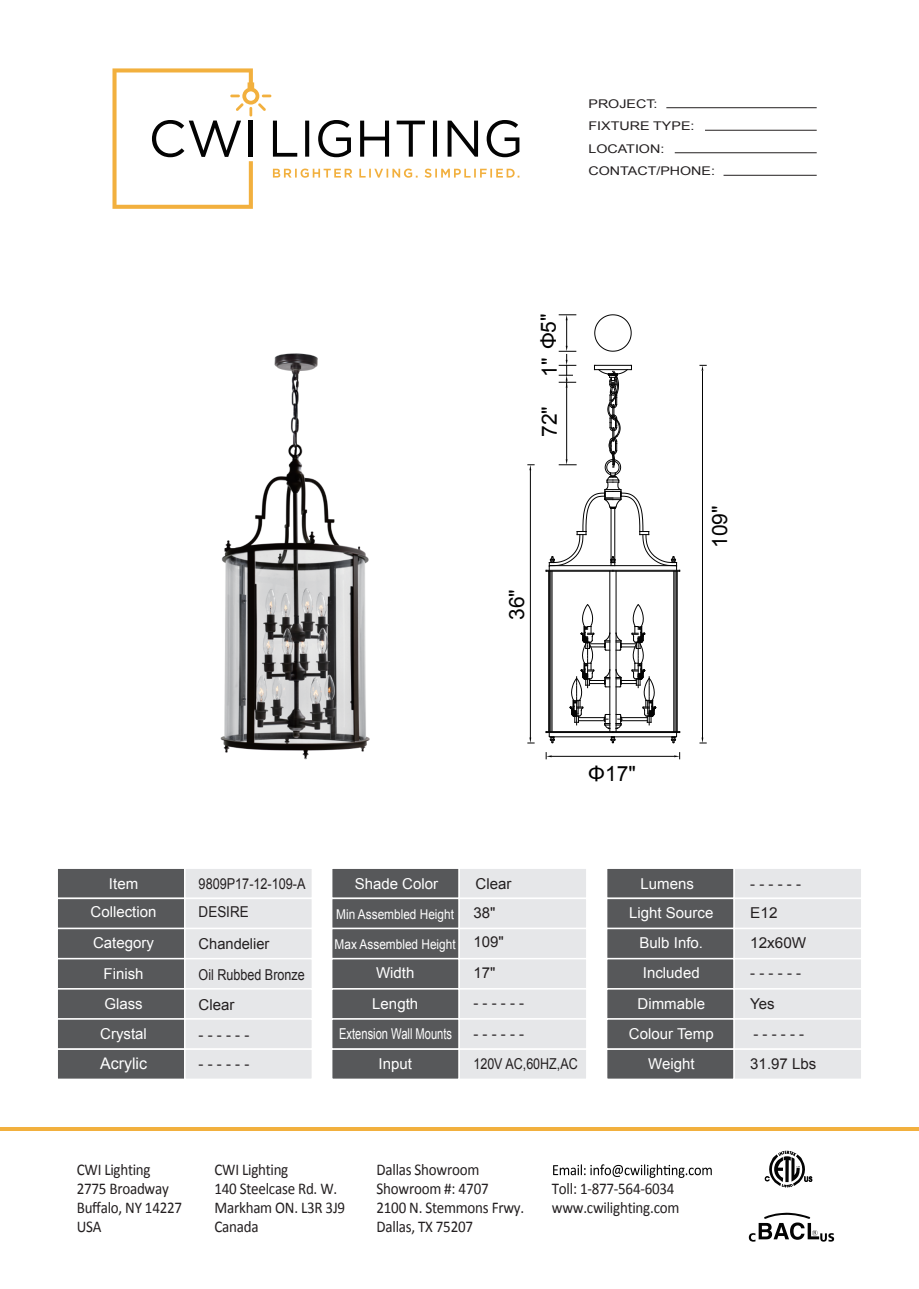
<style>
.page{position:relative;width:919px;height:1289px;background:#fff}
.page>*{position:absolute;margin:0;border:0;box-sizing:border-box;transform-origin:0 0}
.t1{font:21px "Arial";color:#030303}
.t2{font:16.35px/18.9px "Calibri";letter-spacing:-.015em;color:#231f20;scale:.92 1}
.t3{font:16.05px "Arial";color:#fff}
.t4{font:15px/30px "Arial";color:#fff;text-align:center}
.t5{font:15px/29.7px "Arial";color:#231f20}
.t6{font:15px "Arial";color:#231f20;scale:.84 1}
.t7{font:15px/32.2px "Arial";color:#231f20;scale:.9 1}
.t8{font:15px "Arial";color:#231f20;scale:.83 1}
.t9{font:13.5px/29.7px "Arial";color:#fff;scale:.88 1}
.t10{font:12px/22.4px "Arial";color:#231f20;scale:1.19 1}
.s1{color:#000}
</style>
<div class="page">
<hr style="left:0;top:1127px;width:918px;height:4px;background:#f2b03e">
<hr style="left:666px;top:107px;width:150px;height:1px;background:#231f20">
<hr style="left:705px;top:130px;width:111px;height:1px;background:#231f20">
<hr style="left:674px;top:152px;width:142px;height:1px;background:#231f20">
<hr style="left:723px;top:175px;width:93px;height:1px;background:#231f20">
<svg style="left:112px;top:68px;width:407px;height:141px"></svg>
<svg style="left:553px;top:1164px;width:158px;height:13px"></svg>
<svg style="left:748px;top:1212px;width:86px;height:29px"></svg>
<svg style="left:764px;top:1150px;width:48px;height:37px"></svg>
<div style="left:56px;top:867px;width:129px;height:32px;background:#57585a;border:2px solid #fff"></div>
<div style="left:184px;top:867px;width:129px;height:32px;background:#e6e7e9;border:2px solid #fff"></div>
<div style="left:331px;top:867px;width:129px;height:32px;background:#57585a;border:2px solid #fff"></div>
<div style="left:458px;top:867px;width:129px;height:32px;background:#e6e7e9;border:2px solid #fff"></div>
<div style="left:605px;top:867px;width:129px;height:32px;background:#57585a;border:2px solid #fff"></div>
<div style="left:733px;top:867px;width:129px;height:32px;background:#e6e7e9;border:2px solid #fff"></div>
<div style="left:56px;top:897px;width:129px;height:32px;background:#57585a;border:2px solid #fff"></div>
<div style="left:184px;top:897px;width:129px;height:32px;background:#e6e7e9;border:2px solid #fff"></div>
<div style="left:331px;top:897px;width:129px;height:32px;background:#57585a;border:2px solid #fff"></div>
<div style="left:458px;top:897px;width:129px;height:32px;background:#e6e7e9;border:2px solid #fff"></div>
<div style="left:605px;top:897px;width:129px;height:32px;background:#57585a;border:2px solid #fff"></div>
<div style="left:733px;top:897px;width:129px;height:32px;background:#e6e7e9;border:2px solid #fff"></div>
<div style="left:56px;top:927px;width:129px;height:32px;background:#57585a;border:2px solid #fff"></div>
<div style="left:184px;top:927px;width:129px;height:32px;background:#e6e7e9;border:2px solid #fff"></div>
<div style="left:331px;top:927px;width:129px;height:32px;background:#57585a;border:2px solid #fff"></div>
<div style="left:458px;top:927px;width:129px;height:32px;background:#e6e7e9;border:2px solid #fff"></div>
<div style="left:605px;top:927px;width:129px;height:32px;background:#57585a;border:2px solid #fff"></div>
<div style="left:733px;top:927px;width:129px;height:32px;background:#e6e7e9;border:2px solid #fff"></div>
<div style="left:56px;top:957px;width:129px;height:32px;background:#57585a;border:2px solid #fff"></div>
<div style="left:184px;top:957px;width:129px;height:32px;background:#e6e7e9;border:2px solid #fff"></div>
<div style="left:331px;top:957px;width:129px;height:32px;background:#57585a;border:2px solid #fff"></div>
<div style="left:458px;top:957px;width:129px;height:32px;background:#e6e7e9;border:2px solid #fff"></div>
<div style="left:605px;top:957px;width:129px;height:32px;background:#57585a;border:2px solid #fff"></div>
<div style="left:733px;top:957px;width:129px;height:32px;background:#e6e7e9;border:2px solid #fff"></div>
<div style="left:56px;top:988px;width:129px;height:31px;background:#57585a;border:2px solid #fff"></div>
<div style="left:184px;top:988px;width:129px;height:31px;background:#e6e7e9;border:2px solid #fff"></div>
<div style="left:331px;top:988px;width:129px;height:31px;background:#57585a;border:2px solid #fff"></div>
<div style="left:458px;top:988px;width:129px;height:31px;background:#e6e7e9;border:2px solid #fff"></div>
<div style="left:605px;top:988px;width:129px;height:31px;background:#57585a;border:2px solid #fff"></div>
<div style="left:733px;top:988px;width:129px;height:31px;background:#e6e7e9;border:2px solid #fff"></div>
<div style="left:56px;top:1018px;width:129px;height:31px;background:#57585a;border:2px solid #fff"></div>
<div style="left:184px;top:1018px;width:129px;height:31px;background:#e6e7e9;border:2px solid #fff"></div>
<div style="left:331px;top:1018px;width:129px;height:31px;background:#57585a;border:2px solid #fff"></div>
<div style="left:458px;top:1018px;width:129px;height:31px;background:#e6e7e9;border:2px solid #fff"></div>
<div style="left:605px;top:1018px;width:129px;height:31px;background:#57585a;border:2px solid #fff"></div>
<div style="left:733px;top:1018px;width:129px;height:31px;background:#e6e7e9;border:2px solid #fff"></div>
<div style="left:56px;top:1048px;width:129px;height:32px;background:#57585a;border:2px solid #fff"></div>
<div style="left:184px;top:1048px;width:129px;height:32px;background:#e6e7e9;border:2px solid #fff"></div>
<div style="left:331px;top:1048px;width:129px;height:32px;background:#57585a;border:2px solid #fff"></div>
<div style="left:458px;top:1048px;width:129px;height:32px;background:#e6e7e9;border:2px solid #fff"></div>
<div style="left:605px;top:1048px;width:129px;height:32px;background:#57585a;border:2px solid #fff"></div>
<div style="left:733px;top:1048px;width:129px;height:32px;background:#e6e7e9;border:2px solid #fff"></div>
<img style="left:220px;top:353px;width:150px;height:407px">
<hr style="left:609px;top:571px;width:1px;height:160px;background:#030303">
<hr style="left:550px;top:736px;width:63px;height:1px;background:#030303">
<hr style="left:615px;top:571px;width:1px;height:160px;background:#030303">
<hr style="left:613px;top:736px;width:63px;height:1px;background:#030303">
<hr style="left:546px;top:571px;width:67px;height:1px;background:#030303">
<hr style="left:549px;top:571px;width:1px;height:160px;background:#030303">
<hr style="left:548px;top:571px;width:1px;height:160px;background:#030303">
<hr style="left:613px;top:571px;width:66px;height:1px;background:#030303">
<hr style="left:676px;top:571px;width:1px;height:160px;background:#030303">
<hr style="left:677px;top:571px;width:1px;height:160px;background:#030303">
<hr style="left:550px;top:571px;width:1px;height:160px;background:#030303">
<hr style="left:551px;top:571px;width:1px;height:160px;background:#030303">
<hr style="left:674px;top:571px;width:1px;height:160px;background:#030303">
<hr style="left:673px;top:571px;width:1px;height:160px;background:#030303">
<hr style="left:546px;top:731px;width:67px;height:1px;background:#030303">
<hr style="left:546px;top:732px;width:67px;height:1px;background:#030303">
<hr style="left:613px;top:731px;width:66px;height:1px;background:#030303">
<hr style="left:613px;top:732px;width:66px;height:1px;background:#030303">
<hr style="left:551px;top:756px;width:123px;height:1px;background:#030303">
<svg style="left:546px;top:752px;width:5px;height:6px"></svg>
<svg style="left:674px;top:752px;width:6px;height:6px"></svg>
<hr style="left:530px;top:470px;width:1px;height:267px;background:#030303">
<svg style="left:528px;top:464px;width:6px;height:6px"></svg>
<svg style="left:528px;top:737px;width:6px;height:6px"></svg>
<hr style="left:702px;top:371px;width:1px;height:366px;background:#030303">
<svg style="left:700px;top:365px;width:6px;height:6px"></svg>
<svg style="left:700px;top:737px;width:6px;height:6px"></svg>
<svg style="left:610px;top:736px;width:5px;height:7px"></svg>
<svg style="left:671px;top:731px;width:9px;height:12px"></svg>
<svg style="left:546px;top:731px;width:9px;height:12px"></svg>
<svg style="left:546px;top:314px;width:134px;height:257px"></svg>
<svg style="left:569px;top:604px;width:87px;height:125px"></svg>
<p class="t10" style="left:588px;top:93px;width:108px">PROJECT:<br>FIXTURE TYPE:<br>LOCATION:<br>CONTACT/PHONE:</p>
<p class="t1" style="left:535px;top:377px;width:65px;rotate:-90deg">1" <span class="s1">Φ</span>5"</p>
<p class="t1" style="left:535px;top:437px;width:32px;rotate:-90deg">72"</p>
<p class="t1" style="left:503px;top:620px;width:32px;rotate:-90deg">36"</p>
<p class="t1" style="left:706px;top:548px;width:44px;rotate:-90deg">109"</p>
<p class="t1" style="left:588px;top:760px;width:49px"><span class="s1">Φ</span>17"</p>
<p class="t5" style="left:475px;top:868px;width:37px">Clear</p>
<p class="t4" style="left:640px;top:868px;width:55px">Lumens</p>
<p class="t5" style="left:750px;top:868px;width:52px">- - - - - -</p>
<p class="t6" style="left:199px;top:873px;width:129px">9809P17-12-109-A</p>
<p class="t4" style="left:354px;top:868px;width:85px">Shade Color</p>
<p class="t4" style="left:91px;top:869px;width:67px;line-height:28.5px">Item<br>Collection</p>
<p class="t4" style="left:93px;top:927px;width:62px;line-height:30.5px">Category<br>Finish<br>Glass<br>Crystal</p>
<p class="t7" style="left:199px;top:895px;width:80px">DESIRE<br>Chandelier</p>
<p class="t4" style="left:629px;top:898px;width:86px">Light Source<br>Bulb Info.<br>Included<br>Dimmable<br>Colour Temp<br>Weight</p>
<p class="t5" style="left:473px;top:898px;width:24px">38"</p>
<p class="t9" style="left:334px;top:899px;width:139px">Min Assembled Height<br>Max Assembled Height</p>
<p class="t5" style="left:750px;top:898px;width:58px">E12<br>12x60W</p>
<p class="t5" style="left:750px;top:958px;width:52px;line-height:30.2px">- - - - - -<br>Yes</p>
<p class="t5" style="left:473px;top:927px;width:32px">109"</p>
<p class="t4" style="left:339px;top:958px;width:114px">Width<br>Length<br>Extension Wall Mounts</p>
<p class="t5" style="left:473px;top:958px;width:24px">17"</p>
<p class="t6" style="left:199px;top:964px;width:128px">Oil Rubbed Bronze</p>
<p class="t5" style="left:199px;top:989px;width:37px">Clear</p>
<p class="t5" style="left:473px;top:988px;width:52px">- - - - - -</p>
<p class="t5" style="left:473px;top:1018px;width:52px">- - - - - -</p>
<p class="t5" style="left:753px;top:1018px;width:52px">- - - - - -</p>
<p class="t5" style="left:199px;top:1019px;width:52px">- - - - - -</p>
<p class="t3" style="left:100px;top:1052px;width:49px">Acrylic</p>
<p class="t5" style="left:199px;top:1048px;width:52px">- - - - - -</p>
<p class="t4" style="left:378px;top:1048px;width:35px">Input</p>
<p class="t8" style="left:473px;top:1053px;width:127px">120V AC,60HZ,AC</p>
<p class="t5" style="left:750px;top:1048px;width:67px">31.97 Lbs</p>
<p class="t2" style="left:77px;top:1160px;width:116px">CWI Lighting<br>2775 Broadway<br>Buffalo, NY 14227<br>USA</p>
<p class="t2" style="left:214px;top:1160px;width:143px">CWI Lighting<br>140 Steelcase Rd. W.<br>Markham ON. L3R 3J9<br>Canada</p>
<p class="t2" style="left:376px;top:1160px;width:162px">Dallas Showroom<br>Showroom #: 4707<br>2100 N. Stemmons Frwy.<br>Dallas, TX 75207</p>
<p class="t2" style="left:552px;top:1179px;width:140px">Toll: 1-877-564-6034 www.cwilighting.com</p>
</div>
